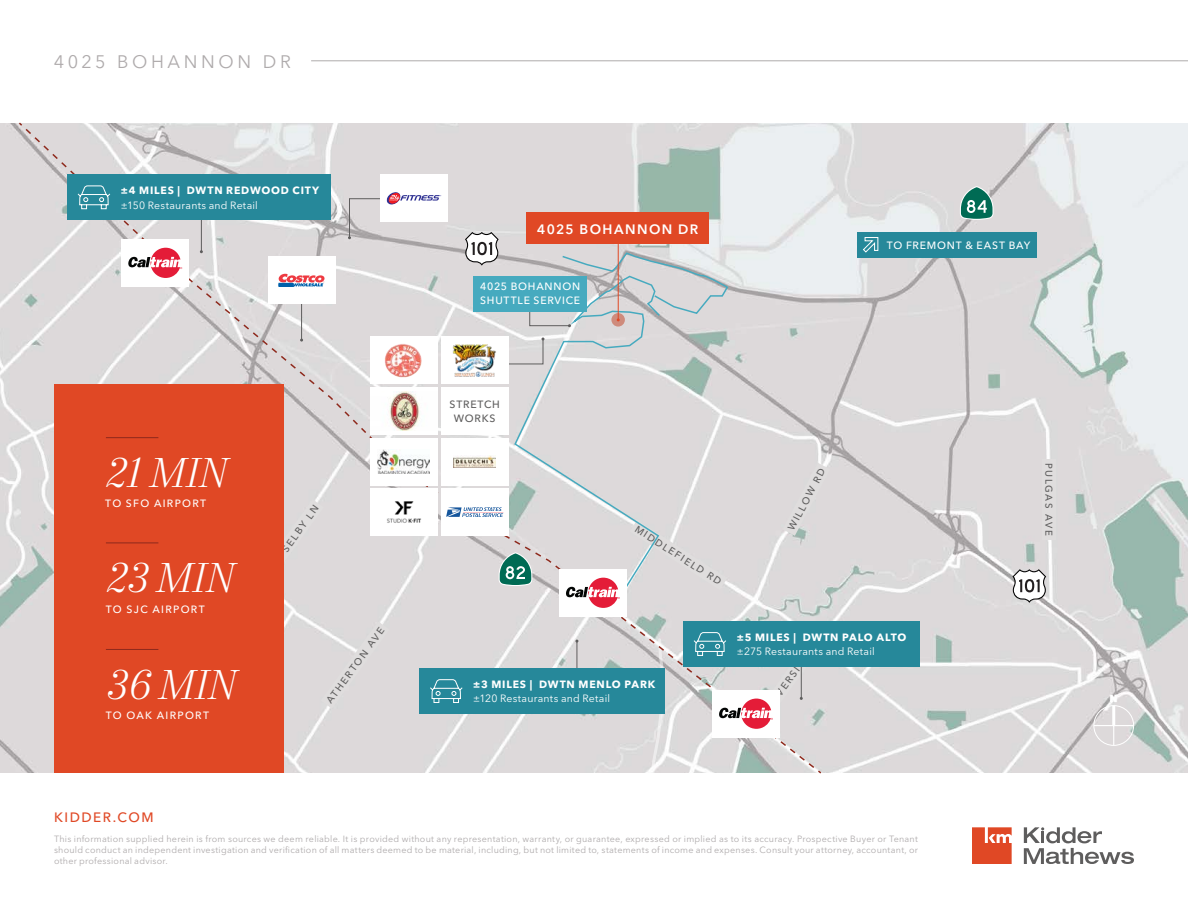
<style>
.page{position:relative;width:1188px;height:918px;background:#fff}
.page>*{position:absolute;margin:0;border:0;box-sizing:border-box;transform-origin:0 0}
.Stat_Italic_-_White_2023{font:italic 300 42px "Mort Modern 07";letter-spacing:-.025em;color:#fff}
.t1{font:18px "Avenir Next LT Pro";letter-spacing:.2em;color:#afabac}
.Subject_Property_Label_-_White_2023{font:600 13.5px "Avenir Next LT Pro";letter-spacing:.105em;color:#fff}
.t2{font:500 13.5px "Avenir Next LT Pro";letter-spacing:.11em;color:#e04825}
.Map_Highlight_-_Subtext_-_White_2023{font:10.5px "Avenir Next LT Pro";letter-spacing:.02em;color:#fff}
.Map_Highlight_-_Bold_-_White_2023{font:700 10.5px "Avenir Next LT Pro";letter-spacing:.075em;color:#fff}
.Other_Callout_Text_-_White_2023{font:500 10.5px/13.5px "Avenir Next LT Pro";letter-spacing:.075em;color:#fff}
.Stat_Label_-_White_2023{font:500 10.5px "Avenir Next LT Pro";letter-spacing:.125em;color:#fff}
.Other_Callout_Text_-_Ash_2023{font:500 10.5px/13.5px "Avenir Next LT Pro";letter-spacing:.075em;color:#5e5d5d;text-align:center}
.t3{font:800 10.35px "Avenir Next LT Pro";color:#fff}
.Street_Names_-_Ash_2023{font:500 9.75px "Avenir Next LT Pro";letter-spacing:.175em;color:#5e5d5d}
.t4{font:9px/10.8px "Avenir Next LT Pro";letter-spacing:.025em;color:#afabac;text-align:justify}
</style>
<div class="page">
<img style="left:0;top:123px;width:1188px;height:650px">
<div style="left:1094px;top:705px;width:40px;height:41px;border:1px solid #fff;border-radius:50%"></div>
<hr style="left:1112px;top:706px;width:3px;height:20px;background:#fff">
<hr style="left:1094px;top:725px;width:40px;height:1px;background:#fff">
<svg style="left:1113px;top:726px;width:1px;height:19px"></svg>
<svg style="left:1012px;top:569px;width:34px;height:34px"></svg>
<svg style="left:960px;top:186px;width:34px;height:34px"></svg>
<div style="left:1042px;top:459px;width:14px;height:80px;background:#dfdddd"></div>
<div style="left:683px;top:621px;width:236px;height:46px;background:#26889a"></div>
<svg style="left:17px;top:122px;width:806px;height:651px;background:#dbdada"></svg>
<hr style="left:577px;top:641px;width:1px;height:32px;background:#5e5d5d">
<div style="left:419px;top:669px;width:246px;height:45px;background:#26889a"></div>
<svg style="left:429px;top:606px;width:34px;height:97px"></svg>
<svg style="left:24px;top:122px;width:304px;height:274px;background:#c3cdd1"></svg>
<svg style="left:630px;top:463px;width:200px;height:311px"></svg>
<svg style="left:513px;top:275px;width:148px;height:336px;background:#dad9da"></svg>
<img style="left:370px;top:337px;width:68px;height:47px">
<div style="left:441px;top:337px;width:67px;height:47px;background:#fff"></div>
<img style="left:453px;top:345px;width:43px;height:31px">
<svg style="left:411px;top:475px;width:134px;height:111px"></svg>
<img style="left:370px;top:489px;width:68px;height:47px">
<div style="left:370px;top:438px;width:68px;height:47px;background:#fff"></div>
<img style="left:378px;top:449px;width:52px;height:25px">
<div style="left:441px;top:438px;width:67px;height:47px;background:#fff"></div>
<img style="left:454px;top:456px;width:41px;height:12px">
<div style="left:441px;top:387px;width:67px;height:48px;background:#fff"></div>
<div style="left:559px;top:569px;width:68px;height:47px;background:#fff"></div>
<svg style="left:566px;top:578px;width:54px;height:30px"></svg>
<div style="left:473px;top:276px;width:114px;height:36px;background:#46aabf"></div>
<hr style="left:618px;top:243px;width:1px;height:77px;background:#e04825">
<svg style="left:529px;top:251px;width:200px;height:76px;background:#bccbcf"></svg>
<div style="left:526px;top:213px;width:183px;height:31px;background:#e04825"></div>
<div style="left:857px;top:232px;width:180px;height:25px;background:#26889a"></div>
<svg style="left:863px;top:237px;width:16px;height:16px"></svg>
<div style="left:54px;top:384px;width:230px;height:389px;background:#e04825"></div>
<hr style="left:106px;top:649px;width:52px;height:1px;background:#8e291c">
<hr style="left:106px;top:543px;width:52px;height:1px;background:#8e291c">
<hr style="left:106px;top:437px;width:52px;height:1px;background:#8e291c">
<hr style="left:311px;top:61px;width:877px;height:1px;background:#afabac">
<svg style="left:1024px;top:827px;width:110px;height:37px"></svg>
<svg style="left:972px;top:827px;width:40px;height:37px"></svg>
<h2 class="t1" style="left:54px;top:51px;width:239px">4025 BOHANNON DR</h2>
<p class="Map_Highlight_-_Bold_-_White_2023" style="left:121px;top:184px;width:200px">±4 MILES | DWTN REDWOOD CITY</p>
<p class="Map_Highlight_-_Subtext_-_White_2023" style="left:121px;top:199px;width:138px">±150 Restaurants and Retail</p>
<p class="Subject_Property_Label_-_White_2023" style="left:537px;top:221px;width:163px">4025 BOHANNON DR</p>
<p class="Other_Callout_Text_-_White_2023" style="left:480px;top:280px;width:102px">4025 BOHANNON<br>SHUTTLE SERVICE</p>
<p class="Other_Callout_Text_-_White_2023" style="left:887px;top:238px;width:145px">TO FREMONT &amp; EAST BAY</p>
<p class="Stat_Italic_-_White_2023" style="left:105px;top:447px;width:123px">21 MIN</p>
<p class="Stat_Label_-_White_2023" style="left:105px;top:497px;width:102px">TO SFO AIRPORT</p>
<p class="Stat_Italic_-_White_2023" style="left:106px;top:553px;width:130px">23 MIN</p>
<p class="Stat_Label_-_White_2023" style="left:106px;top:603px;width:100px">TO SJC AIRPORT</p>
<p class="Stat_Italic_-_White_2023" style="left:106px;top:660px;width:132px">36 MIN</p>
<p class="Stat_Label_-_White_2023" style="left:106px;top:709px;width:105px">TO OAK AIRPORT</p>
<p class="Street_Names_-_Ash_2023" style="left:271px;top:559px;width:71px;rotate:-54deg">W SELBY LN</p>
<p class="Street_Names_-_Ash_2023" style="left:324px;top:699px;width:93px;rotate:-54deg">ATHERTON AVE</p>
<p class="Other_Callout_Text_-_Ash_2023" style="left:450px;top:398px;width:52px">STRETCH<br>WORKS</p>
<p class="Street_Names_-_Ash_2023" style="left:639px;top:523px;width:102px;rotate:33deg">MIDDLEFIELD RD</p>
<p class="Street_Names_-_Ash_2023" style="left:785px;top:527px;width:70px;rotate:-62deg">WILLOW RD</p>
<p class="Map_Highlight_-_Bold_-_White_2023" style="left:473px;top:678px;width:183px">±3 MILES | DWTN MENLO PARK</p>
<p class="Map_Highlight_-_Subtext_-_White_2023" style="left:473px;top:692px;width:138px">±120 Restaurants and Retail</p>
<p class="Street_Names_-_Ash_2023" style="left:760px;top:709px;width:100px;rotate:-54deg">UNIVERSITY AVE</p>
<p class="Map_Highlight_-_Bold_-_White_2023" style="left:737px;top:631px;width:171px">±5 MILES | DWTN PALO ALTO</p>
<p class="Map_Highlight_-_Subtext_-_White_2023" style="left:737px;top:645px;width:139px">±275 Restaurants and Retail</p>
<h3 class="t2" style="left:54px;top:809px;width:101px">KIDDER.COM</h3>
<p class="t4" style="left:54px;top:834px;width:866px">This information supplied herein is from sources we deem reliable. It is provided without any representation, warranty, or guarantee, expressed or implied as to its accuracy. Prospective Buyer or Tenant should conduct an independent investigation and verification of all matters deemed to be material, including, but not limited to, statements of income and expenses. Consult your attorney, accountant, or other professional advisor.</p>
<p class="Street_Names_-_Ash_2023" style="left:1055px;top:463px;width:75px;rotate:90deg">PULGAS AVE</p>
<p class="t3" style="left:1110px;top:692px;width:10px">N</p>
</div>
